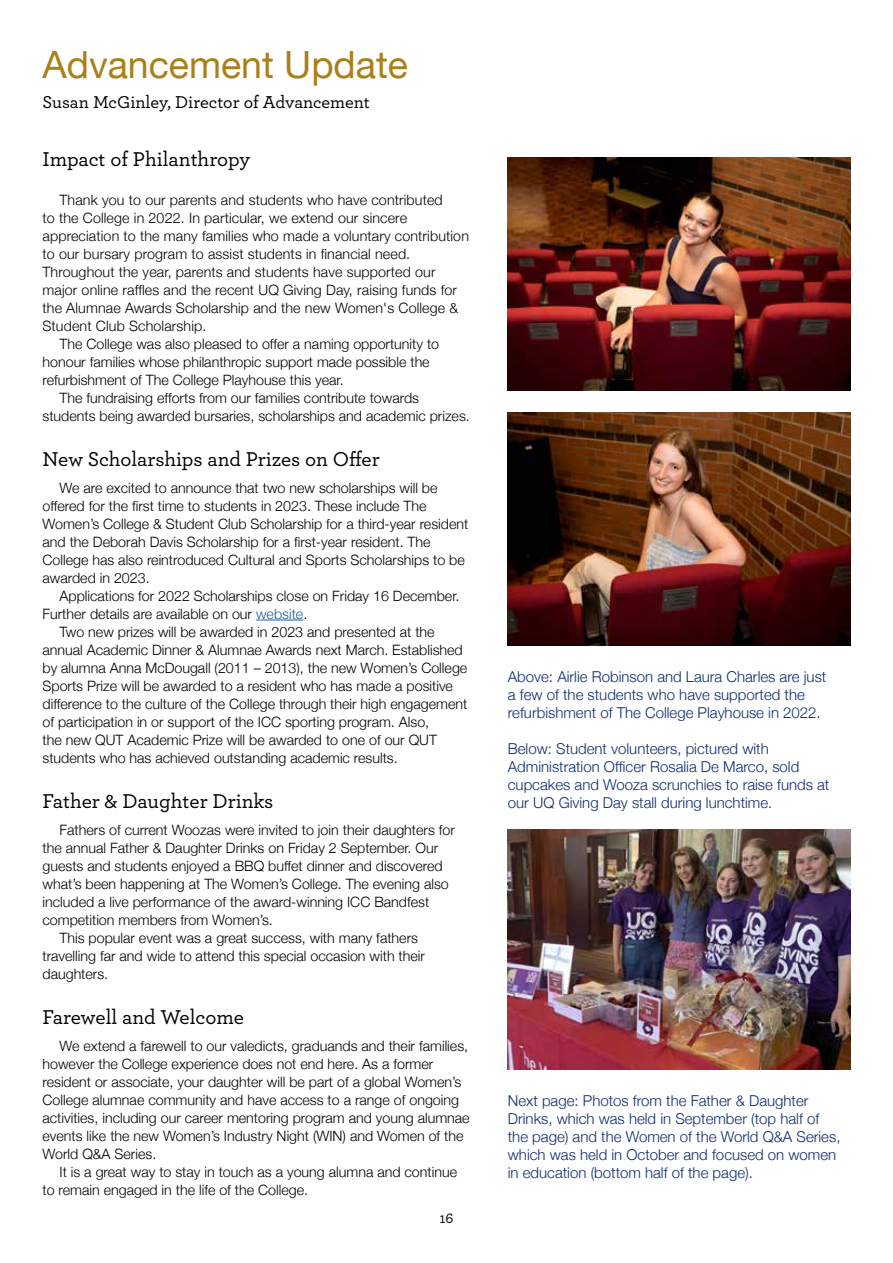
<style>
.page{position:relative;width:893px;height:1263px;background:#fff}
.page>*{position:absolute;margin:0;border:0;box-sizing:border-box;transform-origin:0 0}
.t1{font:37.5px "Helvetica Neue";color:#ab7f19}
.t2{font:500 21px "Archer Pro";color:#000}
.t3{font:500 18px "Archer Pro";color:#000}
.t4{font:300 15px/18px "Helvetica Neue";color:#0d2c6c}
.t5{font:500 15px "Archer Pro";color:#000}
.t6{font:300 14.25px/18px "Helvetica Neue";color:#000}
.s1{color:#215e9e}
</style>
<div class="page">
<hr style="left:256px;top:620px;width:47px;height:1px;background:#215e9e">
<img style="left:508px;top:157px;width:342px;height:234px">
<img style="left:508px;top:412px;width:342px;height:234px">
<img style="left:508px;top:829px;width:342px;height:241px">
<h1 class="t1" style="left:43px;top:43px;width:367px">Advancement Update</h1>
<p class="t3" style="left:43px;top:89px;width:329px">Susan McGinley, Director of Advancement</p>
<h2 class="t2" style="left:43px;top:144px;width:209px">Impact of Philanthropy</h2>
<p class="t6" style="left:60px;top:190px;width:385px">Thank you to our parents and students who have contributed</p>
<p class="t6" style="left:43px;top:208px;width:366px">to the College in 2022. In particular, we extend our sincere</p>
<p class="t6" style="left:43px;top:226px;width:428px">appreciation to the many families who made a voluntary contribution</p>
<p class="t6" style="left:43px;top:244px;width:369px">to our bursary program to assist students in financial need.</p>
<p class="t6" style="left:43px;top:262px;width:395px">Throughout the year, parents and students have supported our</p>
<p class="t6" style="left:43px;top:280px;width:416px">major online raffles and the recent UQ Giving Day, raising funds for</p>
<p class="t6" style="left:43px;top:298px;width:417px">the Alumnae Awards Scholarship and the new Women's College &amp;</p>
<p class="t6" style="left:43px;top:316px;width:165px">Student Club Scholarship.</p>
<p class="t6" style="left:60px;top:334px;width:381px">The College was also pleased to offer a naming opportunity to</p>
<p class="t6" style="left:43px;top:352px;width:389px">honour families whose philanthropic support made possible the</p>
<p class="t6" style="left:43px;top:370px;width:303px">refurbishment of The College Playhouse this year.</p>
<p class="t6" style="left:60px;top:388px;width:361px">The fundraising efforts from our families contribute towards</p>
<p class="t6" style="left:43px;top:406px;width:429px">students being awarded bursaries, scholarships and academic prizes.</p>
<h2 class="t2" style="left:43px;top:444px;width:339px">New Scholarships and Prizes on Offer</h2>
<p class="t6" style="left:43px;top:478px;width:427px;text-indent:17px">We are excited to announce that two new scholarships will be offered for the first time to students in 2023. These include The Women’s College &amp; Student Club Scholarship for a third-year resident and the Deborah Davis Scholarship for a first-year resident. The College has also reintroduced Cultural and Sports Scholarships to be awarded in 2023.</p>
<p class="t6" style="left:60px;top:586px;width:401px">Applications for 2022 Scholarships close on Friday 16 December.</p>
<p class="t6" style="left:43px;top:604px;width:266px">Further details are available on our <span class="s1">website</span>.</p>
<p class="t6" style="left:60px;top:622px;width:377px">Two new prizes will be awarded in 2023 and presented at the</p>
<p class="t6" style="left:43px;top:640px;width:422px">annual Academic Dinner &amp; Alumnae Awards next March. Established</p>
<p class="t6" style="left:43px;top:658px;width:426px">by alumna Anna McDougall (2011 – 2013), the new Women’s College</p>
<p class="t6" style="left:43px;top:676px;width:412px">Sports Prize will be awarded to a resident who has made a positive</p>
<p class="t6" style="left:43px;top:694px;width:426px">difference to the culture of the College through their high engagement</p>
<p class="t6" style="left:43px;top:712px;width:388px">of participation in or support of the ICC sporting program. Also,</p>
<p class="t6" style="left:43px;top:730px;width:396px">the new QUT Academic Prize will be awarded to one of our QUT</p>
<p class="t6" style="left:43px;top:748px;width:357px">students who has achieved outstanding academic results.</p>
<h2 class="t2" style="left:43px;top:786px;width:232px">Father &amp; Daughter Drinks</h2>
<p class="t6" style="left:60px;top:820px;width:397px">Fathers of current Woozas were invited to join their daughters for</p>
<p class="t6" style="left:43px;top:838px;width:397px">the annual Father &amp; Daughter Drinks on Friday 2 September. Our</p>
<p class="t6" style="left:43px;top:856px;width:402px">guests and students enjoyed a BBQ buffet dinner and discovered</p>
<p class="t6" style="left:43px;top:874px;width:408px">what’s been happening at The Women’s College. The evening also</p>
<p class="t6" style="left:43px;top:892px;width:388px">included a live performance of the award-winning ICC Bandfest</p>
<p class="t6" style="left:43px;top:910px;width:232px">competition members from Women’s.</p>
<p class="t6" style="left:60px;top:928px;width:360px">This popular event was a great success, with many fathers</p>
<p class="t6" style="left:43px;top:946px;width:384px">travelling far and wide to attend this special occasion with their</p>
<p class="t6" style="left:43px;top:964px;width:67px">daughters.</p>
<h2 class="t2" style="left:43px;top:1002px;width:203px">Farewell and Welcome</h2>
<p class="t6" style="left:43px;top:1036px;width:429px;text-indent:17px">We extend a farewell to our valedicts, graduands and their families, however the College experience does not end here. As a former resident or associate, your daughter will be part of a global Women’s College alumnae community and have access to a range of ongoing activities, including our career mentoring program and young alumnae events like the new Women’s Industry Night (WIN) and Women of the World Q&amp;A Series.</p>
<p class="t6" style="left:43px;top:1162px;width:416px;text-indent:17px">It is a great way to stay in touch as a young alumna and continue to remain engaged in the life of the College.</p>
<p class="t5" style="left:439px;top:1207px;width:16px">16</p>
<p class="t4" style="left:508px;top:667px;width:320px">Above: Airlie Robinson and Laura Charles are just a few of the students who have supported the refurbishment of The College Playhouse in 2022.</p>
<p class="t4" style="left:508px;top:739px;width:323px">Below: Student volunteers, pictured with Administration Officer Rosalia De Marco, sold cupcakes and Wooza scrunchies to raise funds at our UQ Giving Day stall during lunchtime.</p>
<p class="t4" style="left:508px;top:1091px;width:334px">Next page: Photos from the Father &amp; Daughter Drinks, which was held in September (top half of the page) and the Women of the World Q&amp;A Series, which was held in October and focused on women in education (bottom half of the page).</p>
</div>
